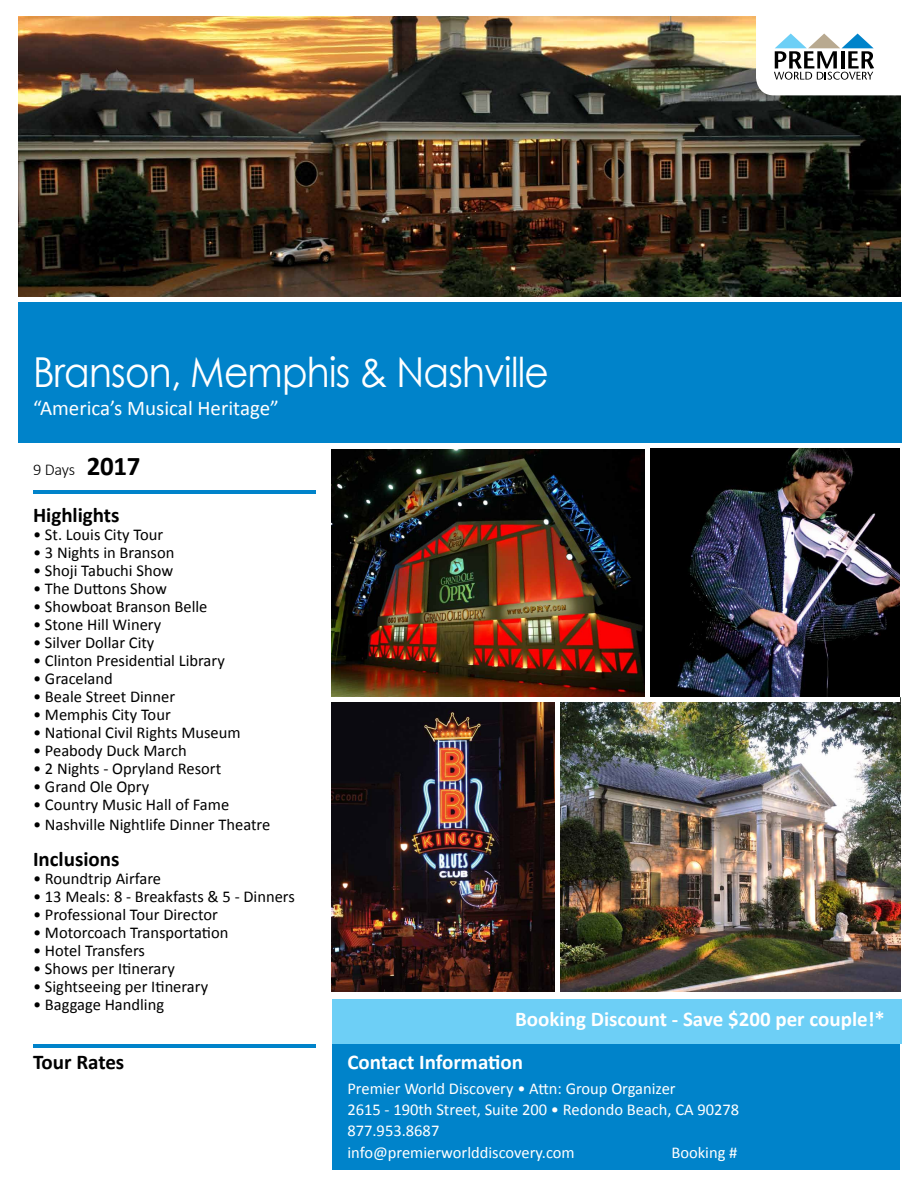
<style>
.page{position:relative;width:918px;height:1188px;background:#fff}
.page>*{position:absolute;margin:0;border:0;box-sizing:border-box;transform-origin:0 0}
.t1{font:41.25px "Century Gothic";letter-spacing:-.02em;color:#fff;scale:.91 1}
.t2{font:700 21px "Calibri";color:#fff}
.t3{font:700 21px "Calibri";color:#000}
.t4{font:21px "Calibri";color:#fff}
.t5{font:16.5px "Calibri";color:#000}
.t6{font:16.5px/21px "Calibri";color:#fff}
.t7{font:300 16.5px "Calibri";color:#000}
.s1{font-weight:700;font-size:27px}
</style>
<div class="page">
<div style="left:332px;top:1044px;width:568px;height:126px;background:#0083ca"></div>
<img style="left:18px;top:16px;width:882px;height:281px">
<img style="left:331px;top:702px;width:569px;height:289px">
<img style="left:650px;top:448px;width:250px;height:249px">
<img style="left:331px;top:450px;width:314px;height:247px">
<hr style="left:556px;top:697px;width:4px;height:294px;background:#fff">
<div style="left:332px;top:1000px;width:570px;height:44px;background:#6dcff6"></div>
<hr style="left:33px;top:490px;width:283px;height:4px;background:#0083ca">
<div style="left:18px;top:301px;width:883px;height:144px;background:#0083ca"></div>
<svg style="left:756px;top:16px;width:144px;height:79px"></svg>
<hr style="left:0;top:443px;width:918px;height:4px;background:#fff">
<div style="left:18px;top:297px;width:900px;height:5px;background:#fff"></div>
<hr style="left:33px;top:1044px;width:283px;height:4px;background:#0083ca">
<h1 class="t1" style="left:33px;top:343px;width:568px">Branson, Memphis &amp; Nashville</h1>
<p class="t4" style="left:33px;top:395px;width:248px">“America’s Musical Heritage”</p>
<p class="t7" style="left:33px;top:459px;width:109px">9 Days <span class="s1">2017</span></p>
<p class="t3" style="left:33px;top:502px;width:88px">Highlights</p>
<p class="t5" style="left:33px;top:524px;width:132px">• St. Louis City Tour</p>
<p class="t5" style="left:33px;top:542px;width:143px">• 3 Nights in Branson</p>
<p class="t5" style="left:33px;top:560px;width:142px">• Shoji Tabuchi Show</p>
<p class="t5" style="left:33px;top:578px;width:135px">• The Duttons Show</p>
<p class="t5" style="left:33px;top:596px;width:176px">• Showboat Branson Belle</p>
<p class="t5" style="left:33px;top:614px;width:130px">• Stone Hill Winery</p>
<p class="t5" style="left:33px;top:632px;width:123px">• Silver Dollar City</p>
<p class="t5" style="left:33px;top:650px;width:193px">• Clinton Presidential Library</p>
<p class="t5" style="left:33px;top:668px;width:81px">• Graceland</p>
<p class="t5" style="left:33px;top:686px;width:144px">• Beale Street Dinner</p>
<p class="t5" style="left:33px;top:704px;width:139px">• Memphis City Tour</p>
<p class="t5" style="left:33px;top:722px;width:209px">• National Civil Rights Museum</p>
<p class="t5" style="left:33px;top:740px;width:155px">• Peabody Duck March</p>
<p class="t5" style="left:33px;top:758px;width:190px">• 2 Nights - Opryland Resort</p>
<p class="t5" style="left:33px;top:776px;width:118px">• Grand Ole Opry</p>
<p class="t5" style="left:33px;top:794px;width:198px">• Country Music Hall of Fame</p>
<p class="t5" style="left:33px;top:814px;width:239px">• Nashville Nightlife Dinner Theatre</p>
<p class="t3" style="left:33px;top:845px;width:88px">Inclusions</p>
<p class="t5" style="left:33px;top:868px;width:130px">• Roundtrip Airfare</p>
<p class="t5" style="left:33px;top:886px;width:263px">• 13 Meals: 8 - Breakfasts &amp; 5 - Dinners</p>
<p class="t5" style="left:33px;top:904px;width:186px">• Professional Tour Director</p>
<p class="t5" style="left:33px;top:922px;width:197px">• Motorcoach Transportation</p>
<p class="t5" style="left:33px;top:940px;width:114px">• Hotel Transfers</p>
<p class="t5" style="left:33px;top:958px;width:143px">• Shows per Itinerary</p>
<p class="t5" style="left:33px;top:976px;width:177px">• Sightseeing per Itinerary</p>
<p class="t5" style="left:33px;top:994px;width:133px">• Baggage Handling</p>
<p class="t2" style="left:515px;top:1005px;width:371px">Booking Discount - Save $200 per couple!*</p>
<p class="t3" style="left:33px;top:1048px;width:93px">Tour Rates</p>
<p class="t2" style="left:347px;top:1048px;width:177px">Contact Information</p>
<p class="t6" style="left:347px;top:1078px;width:393px">Premier World Discovery • Attn: Group Organizer<br>2615 - 190th Street, Suite 200 • Redondo Beach, CA 90278<br>877.953.8687</p>
<p class="t6" style="left:347px;top:1142px;width:229px">info@premierworlddiscovery.com</p>
<p class="t6" style="left:671px;top:1142px;width:68px">Booking #</p>
</div>
